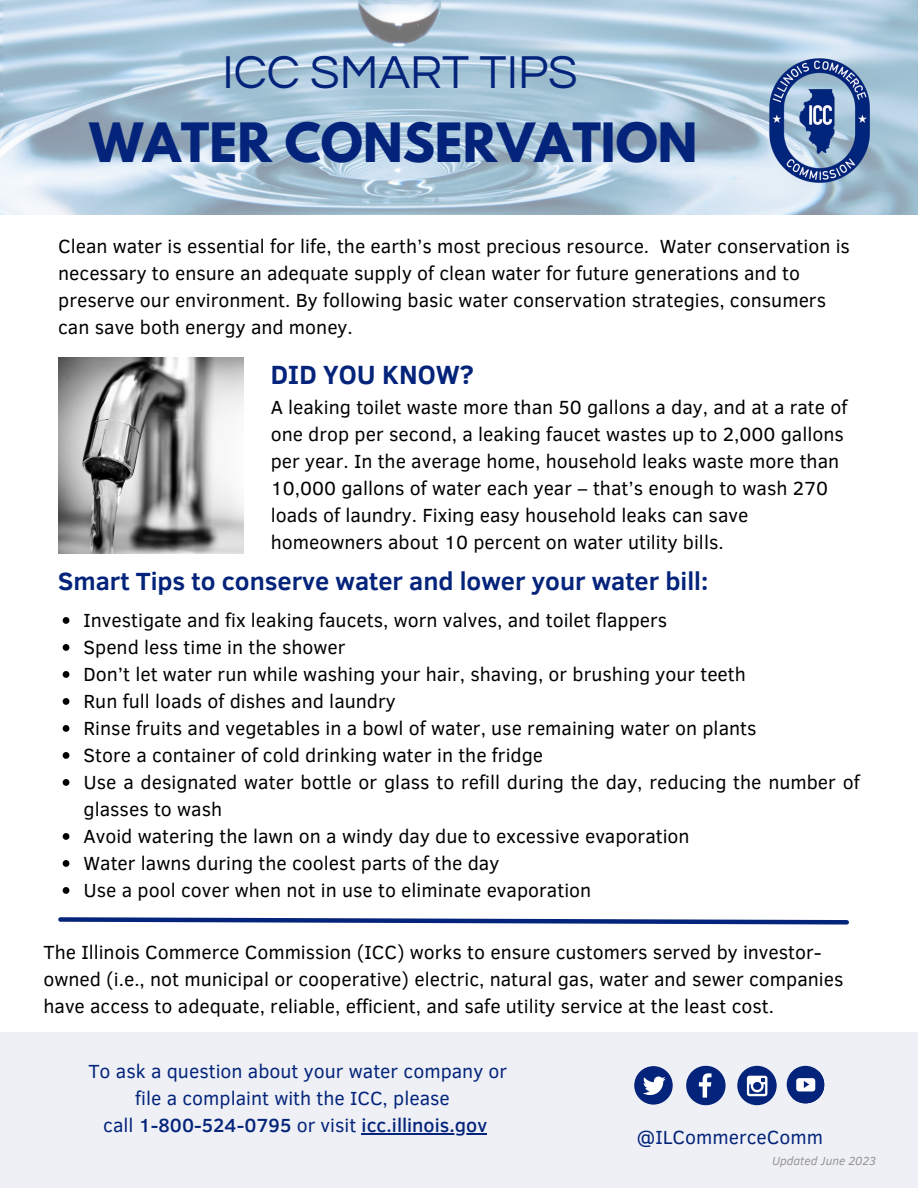
<style>
.page{position:relative;width:918px;height:1188px;background:#fff}
.page>*{position:absolute;margin:0;border:0;box-sizing:border-box;transform-origin:0 0}
.t1{font:700 48px "League Spartan";color:#04247b}
.t2{font:48px "Questrial";color:#04247b}
.t3{font:700 27px "Clear Sans";color:#04247b}
.t4{font:700 25.5px "Clear Sans";color:#04247b}
.t5{font:19.5px/27px "Clear Sans";color:#000}
.t6{font:19.5px/27px "Clear Sans";color:#04247b;text-align:center}
.t7{font:500 19.5px "Clear Sans";color:#04247b}
.t8{font:italic 12px "Clear Sans";color:#969593}
.s1{font-weight:400}
</style>
<div class="page">
<img style="left:0;top:0;width:918px;height:215px">
<div style="left:0;top:1032px;width:918px;height:156px;background:#eef0f5"></div>
<img style="left:767px;top:55px;width:108px;height:132px">
<img style="left:58px;top:357px;width:186px;height:196px">
<svg style="left:63px;top:617px;width:6px;height:7px"></svg>
<svg style="left:63px;top:644px;width:6px;height:7px"></svg>
<svg style="left:63px;top:671px;width:6px;height:7px"></svg>
<svg style="left:63px;top:698px;width:6px;height:7px"></svg>
<svg style="left:63px;top:725px;width:6px;height:7px"></svg>
<svg style="left:63px;top:752px;width:6px;height:7px"></svg>
<svg style="left:63px;top:779px;width:6px;height:7px"></svg>
<svg style="left:63px;top:833px;width:6px;height:7px"></svg>
<svg style="left:63px;top:860px;width:6px;height:7px"></svg>
<svg style="left:63px;top:887px;width:6px;height:7px"></svg>
<hr style="left:362px;top:1133px;width:125px;height:1px;background:#04247b">
<div style="left:634px;top:1066px;width:39px;height:39px;background:#04247b;border-radius:50%"></div>
<svg style="left:643px;top:1076px;width:23px;height:19px"></svg>
<svg style="left:686px;top:1066px;width:40px;height:39px"></svg>
<div style="left:737px;top:1066px;width:40px;height:39px;background:#04247b;border-radius:50%"></div>
<svg style="left:747px;top:1076px;width:20px;height:20px"></svg>
<div style="left:787px;top:1066px;width:37px;height:37px;background:#04247b;border-radius:50%"></div>
<svg style="left:792px;top:1071px;width:33px;height:33px"></svg>
<svg style="left:58px;top:917px;width:791px;height:8px"></svg>
<p class="t2" style="left:222px;top:48px;width:357px">ICC SMART TIPS</p>
<p class="t1" style="left:89px;top:119px;width:609px">WATER CONSERVATION</p>
<p class="t5" style="left:58px;top:232px;width:793px">Clean water is essential for life, the earth’s most precious resource. Water conservation is necessary to ensure an adequate supply of clean water for future generations and to preserve our environment. By following basic water conservation strategies, consumers can save both energy and money.</p>
<p class="t3" style="left:271px;top:355px;width:205px">DID YOU KNOW?</p>
<p class="t5" style="left:271px;top:393px;width:578px">A leaking toilet waste more than 50 gallons a day, and at a rate of one drop per second, a leaking faucet wastes up to 2,000 gallons per year. In the average home, household leaks waste more than 10,000 gallons of water each year – that’s enough to wash 270 loads of laundry. Fixing easy household leaks can save homeowners about 10 percent on water utility bills.</p>
<p class="t4" style="left:58px;top:562px;width:652px">Smart Tips to conserve water and lower your water bill:</p>
<p class="t5" style="left:84px;top:606px;width:585px">Investigate and fix leaking faucets, worn valves, and toilet flappers</p>
<p class="t5" style="left:84px;top:633px;width:264px">Spend less time in the shower</p>
<p class="t5" style="left:84px;top:660px;width:664px">Don’t let water run while washing your hair, shaving, or brushing your teeth</p>
<p class="t5" style="left:84px;top:687px;width:314px">Run full loads of dishes and laundry</p>
<p class="t5" style="left:84px;top:714px;width:675px">Rinse fruits and vegetables in a bowl of water, use remaining water on plants</p>
<p class="t5" style="left:84px;top:741px;width:461px">Store a container of cold drinking water in the fridge</p>
<p class="t5" style="left:84px;top:768px;width:778px">Use a designated water bottle or glass to refill during the day, reducing the number of glasses to wash</p>
<p class="t5" style="left:84px;top:822px;width:608px">Avoid watering the lawn on a windy day due to excessive evaporation</p>
<p class="t5" style="left:84px;top:849px;width:417px">Water lawns during the coolest parts of the day</p>
<p class="t5" style="left:84px;top:876px;width:509px">Use a pool cover when not in use to eliminate evaporation</p>
<p class="t5" style="left:43px;top:937px;width:802px">The Illinois Commerce Commission (ICC) works to ensure customers served by investor&shy;owned (i.e., not municipal or cooperative) electric, natural gas, water and sewer companies have access to adequate, reliable, efficient, and safe utility service at the least cost.</p>
<p class="t6" style="left:88px;top:1057px;width:420px">To ask a question about your water company or file a complaint with the ICC, please</p>
<p class="t7" style="left:103px;top:1111px;width:385px"><span class="s1">call</span> 1-800-524-0795 <span class="s1">or visit</span> icc.illinois.gov</p>
<p class="t6" style="left:637px;top:1122px;width:188px">@ILCommerceComm</p>
<p class="t8" style="left:772px;top:1152px;width:106px">Updated June 2023</p>
</div>
